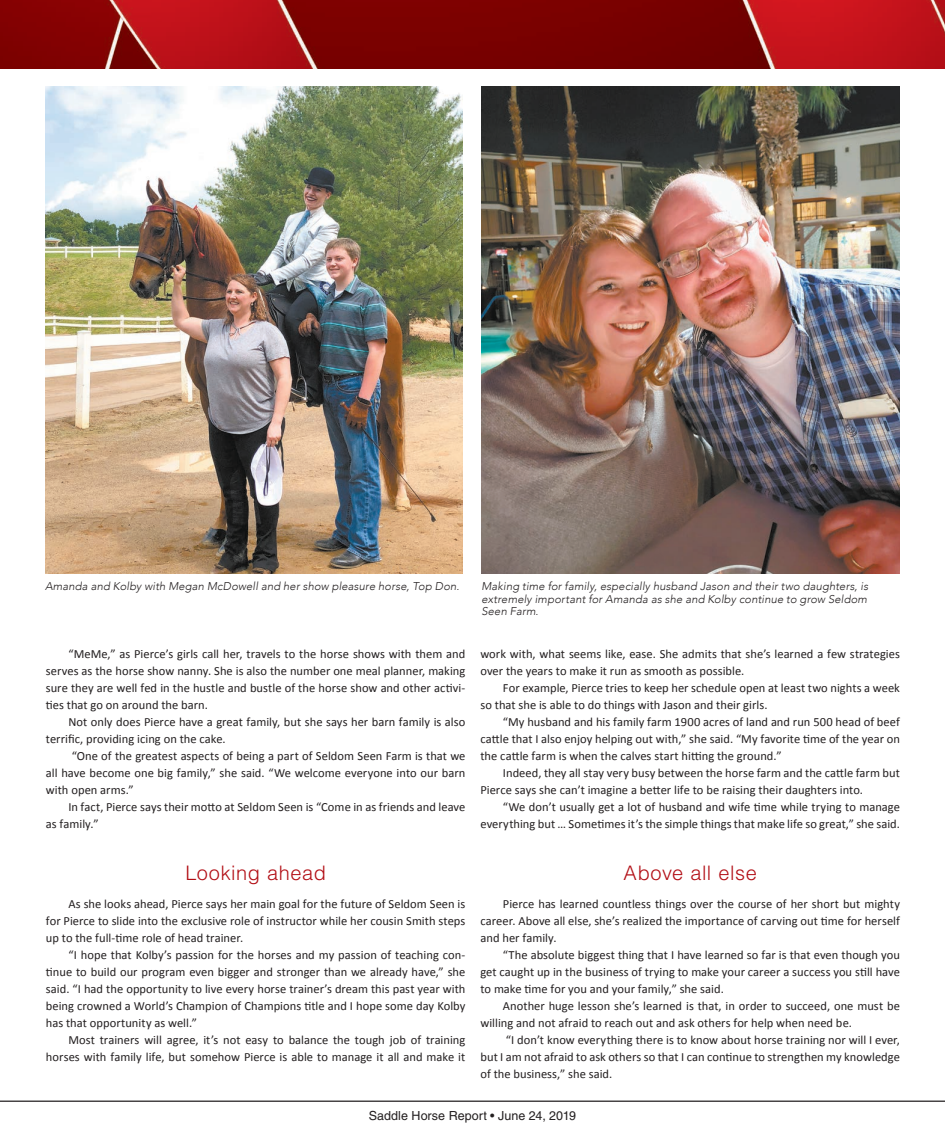
<style>
.page{position:relative;width:945px;height:1148px;background:#fff}
.page>*{position:absolute;margin:0;border:0;box-sizing:border-box;transform-origin:0 0}
.subheads_within_text{font:300 20px "Helvetica LT Std";letter-spacing:.025em;color:#b20e15}
.text{font:12.5px/17px "Calibri";color:#231f20;text-align:justify}
.Publication_Date_pag{font:12.5px "Helvetica LT Std";letter-spacing:.005em;color:#231f20}
.cutline{font:italic 300 11.25px/12.5px "Avenir";letter-spacing:.01em;color:#231f20;text-align:justify}
</style>
<div class="page">
<hr style="left:0;top:1100px;width:945px;height:1px;background:#231f20">
<img style="left:482px;top:87px;width:418px;height:486px">
<img style="left:45px;top:87px;width:418px;height:486px">
<img style="left:0;top:0;width:945px;height:69px">
<p class="cutline" style="left:45px;top:580px;width:416px">Amanda and Kolby with Megan McDowell and her show pleasure horse, Top Don.</p>
<p class="cutline" style="left:482px;top:580px;width:388px">Making time for family, especially husband Jason and their two daughters, is extremely important for Amanda as she and Kolby continue to grow Seldom Seen Farm.</p>
<p class="text" style="left:480px;top:645px;width:421px">work with, what seems like, ease. She admits that she’s learned a few strategies over the years to make it run as smooth as possible.</p>
<p class="text" style="left:480px;top:679px;width:421px;text-indent:22px">For example, Pierce tries to keep her schedule open at least two nights a week so that she is able to do things with Jason and their girls.</p>
<p class="text" style="left:480px;top:713px;width:421px;text-indent:22px">“My husband and his family farm 1900 acres of land and run 500 head of beef cattle that I also enjoy helping out with,” she said. “My favorite time of the year on the cattle farm is when the calves start hitting the ground.”</p>
<p class="text" style="left:480px;top:764px;width:421px;text-indent:22px">Indeed, they all stay very busy between the horse farm and the cattle farm but<br>Pierce says she can’t imagine a better life to be raising their daughters into.</p>
<p class="text" style="left:480px;top:798px;width:421px;text-align:right">“We don’t usually get a lot of husband and wife time while trying to manage everything but … Sometimes it’s the simple things that make life so great,” she said.</p>
<p class="subheads_within_text" style="left:624px;top:860px;width:135px">Above all else</p>
<p class="text" style="left:480px;top:894px;width:421px;text-indent:22px">Pierce has learned countless things over the course of her short but mighty career. Above all else, she’s realized the importance of carving out time for herself and her family.</p>
<p class="text" style="left:480px;top:945px;width:421px;text-indent:22px">“The absolute biggest thing that I have learned so far is that even though you get caught up in the business of trying to make your career a success you still have to make time for you and your family,” she said.</p>
<p class="text" style="left:480px;top:996px;width:421px;text-indent:22px">Another huge lesson she’s learned is that, in order to succeed, one must be willing and not afraid to reach out and ask others for help when need be.</p>
<p class="text" style="left:480px;top:1030px;width:421px;text-indent:25px">“I don’t know everything there is to know about horse training nor will I ever, but I am not afraid to ask others so that I can continue to strengthen my knowledge of the business,” she said.</p>
<p class="Publication_Date_pag" style="left:369px;top:1108px;width:209px">Saddle Horse Report • June 24, 2019</p>
<p class="text" style="left:46px;top:645px;width:421px;text-indent:22px">“MeMe,” as Pierce’s girls call her, travels to the horse shows with them and serves as the horse show nanny. She is also the number one meal planner, making sure they are well fed in the hustle and bustle of the horse show and other activi&shy;ties that go on around the barn.</p>
<p class="text" style="left:46px;top:713px;width:421px;text-indent:22px">Not only does Pierce have a great family, but she says her barn family is also terrific, providing icing on the cake.</p>
<p class="text" style="left:46px;top:747px;width:421px;text-indent:26px">“One of the greatest aspects of being a part of Seldom Seen Farm is that we all have become one big family,” she said. “We welcome everyone into our barn with open arms.”</p>
<p class="text" style="left:46px;top:798px;width:421px;text-indent:22px">In fact, Pierce says their motto at Seldom Seen is “Come in as friends and leave as family.”</p>
<p class="subheads_within_text" style="left:185px;top:860px;width:142px">Looking ahead</p>
<p class="text" style="left:46px;top:894px;width:421px;text-indent:22px">As she looks ahead, Pierce says her main goal for the future of Seldom Seen is for Pierce to slide into the exclusive role of instructor while her cousin Smith steps up to the full-time role of head trainer.</p>
<p class="text" style="left:46px;top:945px;width:421px;text-indent:22px">“I hope that Kolby’s passion for the horses and my passion of teaching con&shy;tinue to build our program even bigger and stronger than we already have,” she said. “I had the opportunity to live every horse trainer’s dream this past year with being crowned a World’s Champion of Champions title and I hope some day Kolby has that opportunity as well.”</p>
<p class="text" style="left:46px;top:1030px;width:421px;text-align:right">Most trainers will agree, it’s not easy to balance the tough job of training horses with family life, but somehow Pierce is able to manage it all and make it</p>
</div>
